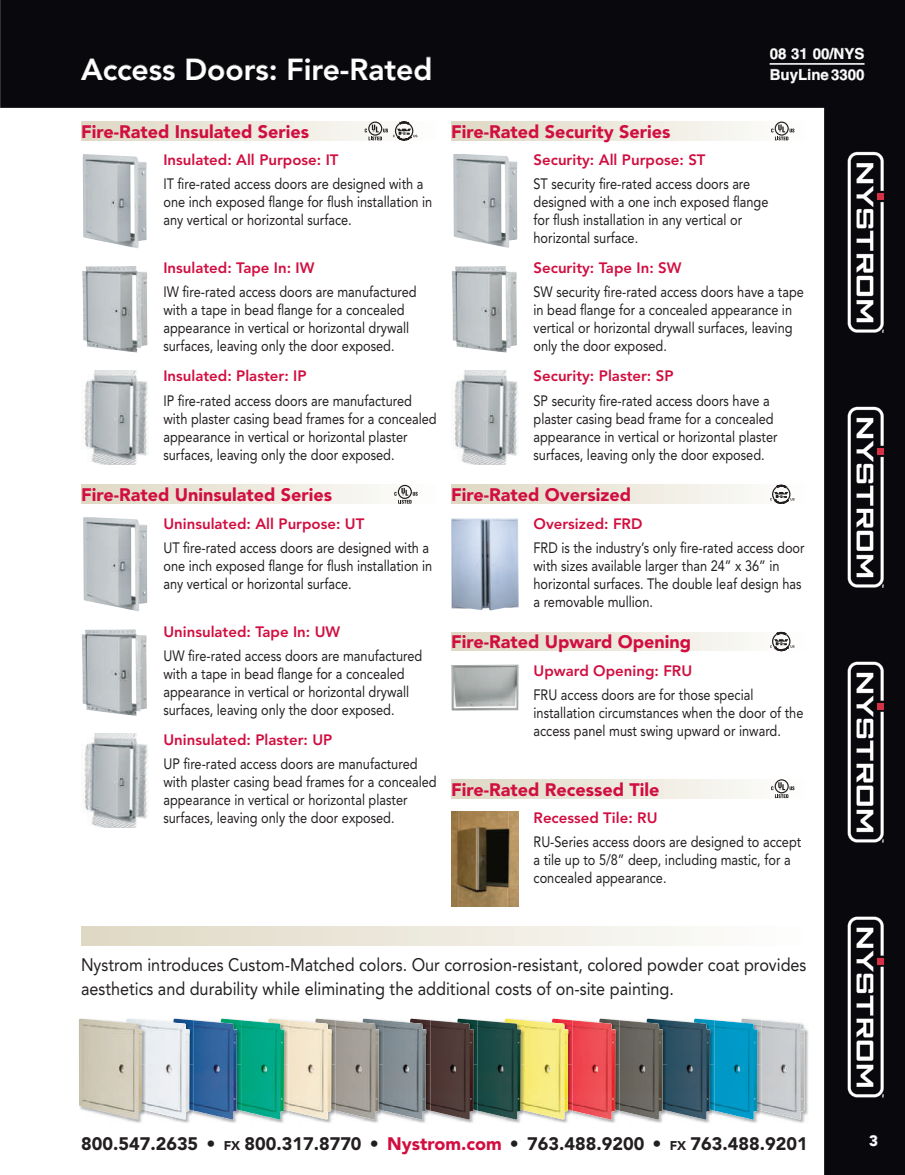
<style>
.page{position:relative;width:905px;height:1175px;background:#fff}
.page>*{position:absolute;margin:0;border:0;box-sizing:border-box;transform-origin:0 0}
.t1{font:800 30px "Avenir";color:#fff}
.t2{font:18px/24px "Avenir";color:#231f20;scale:.9 1}
.t3{font:18px "Avenir Blac 1";color:#d10e40}
.t4{font:900 18px "Avenir";color:#231f20}
.t5{font:15px/18px "Avenir";color:#231f20;scale:.85 1}
.t6{font:700 15px/21px "Helvetica";color:#fff}
.t7{font:15px "Avenir Blac 1";color:#fff}
.s1{font-weight:800;color:#d10e40}
.s2{font-size:12.6px}
.s3{font-family:"Avenir Blac 1";font-weight:400;color:#d10e40}
</style>
<div class="page">
<img style="left:83px;top:154px;width:64px;height:94px">
<img style="left:453px;top:154px;width:64px;height:94px">
<img style="left:82px;top:266px;width:65px;height:86px">
<img style="left:452px;top:266px;width:65px;height:87px">
<img style="left:81px;top:370px;width:67px;height:94px">
<img style="left:451px;top:370px;width:67px;height:94px">
<img style="left:83px;top:517px;width:64px;height:94px">
<img style="left:451px;top:518px;width:67px;height:92px">
<img style="left:82px;top:629px;width:65px;height:87px">
<img style="left:451px;top:664px;width:67px;height:46px">
<img style="left:81px;top:733px;width:67px;height:95px">
<img style="left:451px;top:811px;width:67px;height:95px">
<div style="left:824px;top:0;width:80px;height:1174px;background:#08080d"></div>
<svg style="left:869px;top:1134px;width:8px;height:12px"></svg>
<div style="left:0;top:0;width:824px;height:108px;background:#08080d"></div>
<svg style="left:769px;top:48px;width:95px;height:35px"></svg>
<svg style="left:81px;top:58px;width:94px;height:22px;background:#101015"></svg>
<svg style="left:187px;top:58px;width:89px;height:22px;background:#101015"></svg>
<svg style="left:289px;top:57px;width:141px;height:23px;background:#101015"></svg>
<hr style="left:769px;top:63px;width:95px;height:2px;background:#fff">
<svg style="left:847px;top:152px;width:36px;height:181px"></svg>
<svg style="left:847px;top:407px;width:36px;height:180px"></svg>
<svg style="left:847px;top:661px;width:36px;height:181px"></svg>
<svg style="left:847px;top:916px;width:36px;height:181px"></svg>
<img style="left:784px;top:1025px;width:24px;height:98px">
<img style="left:761px;top:1020px;width:43px;height:99px">
<img style="left:740px;top:1110px;width:21px;height:13px">
<img style="left:741px;top:1018px;width:20px;height:46px">
<img style="left:757px;top:1064px;width:4px;height:46px">
<img style="left:714px;top:1020px;width:43px;height:99px">
<img style="left:693px;top:1110px;width:21px;height:13px">
<img style="left:694px;top:1018px;width:20px;height:46px">
<img style="left:710px;top:1064px;width:4px;height:46px">
<img style="left:667px;top:1020px;width:43px;height:99px">
<img style="left:646px;top:1110px;width:21px;height:13px">
<img style="left:646px;top:1018px;width:21px;height:46px">
<img style="left:663px;top:1064px;width:4px;height:46px">
<img style="left:619px;top:1020px;width:44px;height:99px">
<img style="left:599px;top:1110px;width:20px;height:13px">
<img style="left:599px;top:1018px;width:20px;height:46px">
<img style="left:615px;top:1064px;width:4px;height:46px">
<img style="left:572px;top:1020px;width:43px;height:99px">
<img style="left:551px;top:1110px;width:21px;height:13px">
<img style="left:552px;top:1018px;width:20px;height:46px">
<img style="left:568px;top:1064px;width:4px;height:46px">
<img style="left:525px;top:1020px;width:43px;height:99px">
<img style="left:504px;top:1019px;width:21px;height:104px">
<img style="left:505px;top:1018px;width:20px;height:46px">
<img style="left:521px;top:1064px;width:4px;height:46px">
<img style="left:477px;top:1020px;width:44px;height:99px">
<img style="left:457px;top:1110px;width:20px;height:13px">
<img style="left:457px;top:1018px;width:20px;height:46px">
<img style="left:473px;top:1064px;width:4px;height:46px">
<img style="left:430px;top:1020px;width:43px;height:99px">
<img style="left:409px;top:1110px;width:21px;height:13px">
<img style="left:410px;top:1018px;width:20px;height:46px">
<img style="left:426px;top:1064px;width:4px;height:46px">
<img style="left:383px;top:1020px;width:43px;height:99px">
<img style="left:362px;top:1019px;width:21px;height:104px">
<img style="left:363px;top:1018px;width:20px;height:46px">
<img style="left:379px;top:1064px;width:4px;height:46px">
<img style="left:336px;top:1020px;width:43px;height:99px">
<img style="left:315px;top:1110px;width:21px;height:13px">
<img style="left:315px;top:1018px;width:21px;height:46px">
<img style="left:331px;top:1064px;width:5px;height:46px">
<img style="left:288px;top:1020px;width:43px;height:99px">
<img style="left:268px;top:1110px;width:20px;height:13px">
<img style="left:268px;top:1018px;width:20px;height:46px">
<img style="left:284px;top:1064px;width:4px;height:46px">
<img style="left:241px;top:1020px;width:43px;height:99px">
<img style="left:220px;top:1019px;width:21px;height:104px">
<img style="left:221px;top:1018px;width:20px;height:46px">
<img style="left:237px;top:1064px;width:4px;height:46px">
<img style="left:194px;top:1020px;width:43px;height:99px">
<img style="left:173px;top:1110px;width:21px;height:13px">
<img style="left:173px;top:1018px;width:21px;height:46px">
<img style="left:190px;top:1064px;width:4px;height:46px">
<img style="left:146px;top:1020px;width:44px;height:99px">
<img style="left:126px;top:1110px;width:20px;height:13px">
<img style="left:142px;top:1019px;width:4px;height:91px">
<img style="left:79px;top:1018px;width:63px;height:101px">
<svg style="left:81px;top:122px;width:337px;height:18px;background:#eae6d9"></svg>
<div style="left:81px;top:485px;width:356px;height:19px;background:linear-gradient(to right,#ded8c3,#fdfdfc)"></div>
<div style="left:81px;top:926px;width:726px;height:19px;background:linear-gradient(to right,#ded7c3,#fefefd)"></div>
<div style="left:451px;top:122px;width:356px;height:18px;background:linear-gradient(to right,#ded7c3,#fefdfc)"></div>
<div style="left:451px;top:485px;width:356px;height:19px;background:linear-gradient(to right,#ded7c3,#fefdfc)"></div>
<div style="left:451px;top:632px;width:356px;height:19px;background:linear-gradient(to right,#ded7c3,#fefdfc)"></div>
<div style="left:451px;top:779px;width:356px;height:19px;background:linear-gradient(to right,#ded7c3,#fefdfc)"></div>
<svg style="left:770px;top:485px;width:24px;height:18px"></svg>
<svg style="left:770px;top:632px;width:24px;height:19px"></svg>
<svg style="left:364px;top:122px;width:53px;height:18px"></svg>
<svg style="left:771px;top:122px;width:23px;height:18px"></svg>
<svg style="left:771px;top:779px;width:23px;height:19px"></svg>
<svg style="left:394px;top:485px;width:23px;height:19px"></svg>
<p class="t1" style="left:81px;top:51px;width:353px">Access Doors: Fire-Rated</p>
<p class="t3" style="left:81px;top:121px;width:230px">Fire-Rated Insulated Series</p>
<p class="t5" style="left:163px;top:148px;width:307px;line-height:24px"><span class="s1">Insulated: All Purpose: IT<br></span>IT fire-rated access doors are designed with a</p>
<p class="t5" style="left:163px;top:193px;width:318px">one inch exposed flange for flush installation in any vertical or horizontal surface.</p>
<p class="t5" style="left:163px;top:256px;width:299px;line-height:24px"><span class="s1">Insulated: Tape In: IW<br></span>IW fire-rated access doors are manufactured</p>
<p class="t5" style="left:163px;top:301px;width:291px">with a tape in bead flange for a concealed appearance in vertical or horizontal drywall surfaces, leaving only the door exposed.</p>
<p class="t5" style="left:163px;top:364px;width:294px;line-height:24px"><span class="s1">Insulated: Plaster: IP<br></span>IP fire-rated access doors are manufactured</p>
<p class="t5" style="left:163px;top:409px;width:323px">with plaster casing bead frames for a concealed appearance in vertical or horizontal plaster surfaces, leaving only the door exposed.</p>
<p class="t3" style="left:81px;top:484px;width:253px">Fire-Rated Uninsulated Series</p>
<p class="t5" style="left:163px;top:511px;width:314px;line-height:24px"><span class="s1">Uninsulated: All Purpose: UT<br></span>UT fire-rated access doors are designed with a</p>
<p class="t5" style="left:163px;top:556px;width:318px">one inch exposed flange for flush installation in any vertical or horizontal surface.</p>
<p class="t3" style="left:451px;top:121px;width:221px">Fire-Rated Security Series</p>
<p class="t6" style="left:769px;top:43px;width:96px">08 31 00/NYS<br>BuyLine 3300</p>
<p class="t5" style="left:533px;top:148px;width:256px;line-height:24px"><span class="s1">Security: All Purpose: ST<br></span>ST security fire-rated access doors are</p>
<p class="t5" style="left:533px;top:193px;width:278px">designed with a one inch exposed flange for flush installation in any vertical or horizontal surface.</p>
<p class="t5" style="left:533px;top:256px;width:319px;line-height:24px"><span class="s1">Security: Tape In: SW<br></span>SW security fire-rated access doors have a tape</p>
<p class="t5" style="left:533px;top:301px;width:306px;text-align:justify">in bead flange for a concealed appearance in vertical or horizontal drywall surfaces, leaving only the door exposed.</p>
<p class="t5" style="left:533px;top:364px;width:279px;line-height:24px"><span class="s1">Security: Plaster: SP<br></span>SP security fire-rated access doors have a</p>
<p class="t5" style="left:533px;top:409px;width:289px">plaster casing bead frame for a concealed appearance in vertical or horizontal plaster surfaces, leaving only the door exposed.</p>
<p class="t3" style="left:451px;top:484px;width:181px">Fire-Rated Oversized</p>
<p class="t5" style="left:533px;top:511px;width:320px;line-height:24px"><span class="s1">Oversized: FRD<br></span>FRD is the industry’s only fire-rated access door</p>
<p class="t5" style="left:533px;top:556px;width:317px">with sizes available larger than 24” x 36” in horizontal surfaces. The double leaf design has a removable mullion.</p>
<p class="t5" style="left:163px;top:619px;width:306px;line-height:24px"><span class="s1">Uninsulated: Tape In: UW<br></span>UW fire-rated access doors are manufactured</p>
<p class="t5" style="left:163px;top:664px;width:291px">with a tape in bead flange for a concealed appearance in vertical or horizontal drywall surfaces, leaving only the door exposed.</p>
<p class="t5" style="left:533px;top:658px;width:260px;line-height:24px"><span class="s1">Upward Opening: FRU<br></span>FRU access doors are for those special</p>
<p class="t3" style="left:451px;top:631px;width:242px">Fire-Rated Upward Opening</p>
<p class="t5" style="left:533px;top:703px;width:319px">installation circumstances when the door of the access panel must swing upward or inward.</p>
<p class="t5" style="left:163px;top:727px;width:300px;line-height:24px"><span class="s1">Uninsulated: Plaster: UP<br></span>UP fire-rated access doors are manufactured</p>
<p class="t5" style="left:163px;top:772px;width:323px">with plaster casing bead frames for a concealed appearance in vertical or horizontal plaster surfaces, leaving only the door exposed.</p>
<p class="t3" style="left:451px;top:778px;width:210px">Fire-Rated Recessed Tile</p>
<p class="t5" style="left:533px;top:806px;width:316px;line-height:24px"><span class="s1">Recessed Tile: RU<br></span>RU-Series access doors are designed to accept</p>
<p class="t5" style="left:533px;top:851px;width:304px">a tile up to 5/8” deep, including mastic, for a concealed appearance.</p>
<p class="t2" style="left:81px;top:953px;width:807px">Nystrom introduces Custom-Matched colors. Our corrosion-resistant, colored powder coat provides aesthetics and durability while eliminating the additional costs of on-site painting.</p>
<p class="t4" style="left:81px;top:1133px;width:728px">800.547.2635 • <span class="s2">FX</span> 800.317.8770 • <span class="s3">Nystrom.com</span> • 763.488.9200 • <span class="s2">FX</span> 763.488.9201</p>
<p class="t7" style="left:869px;top:1131px;width:10px">3</p>
</div>
